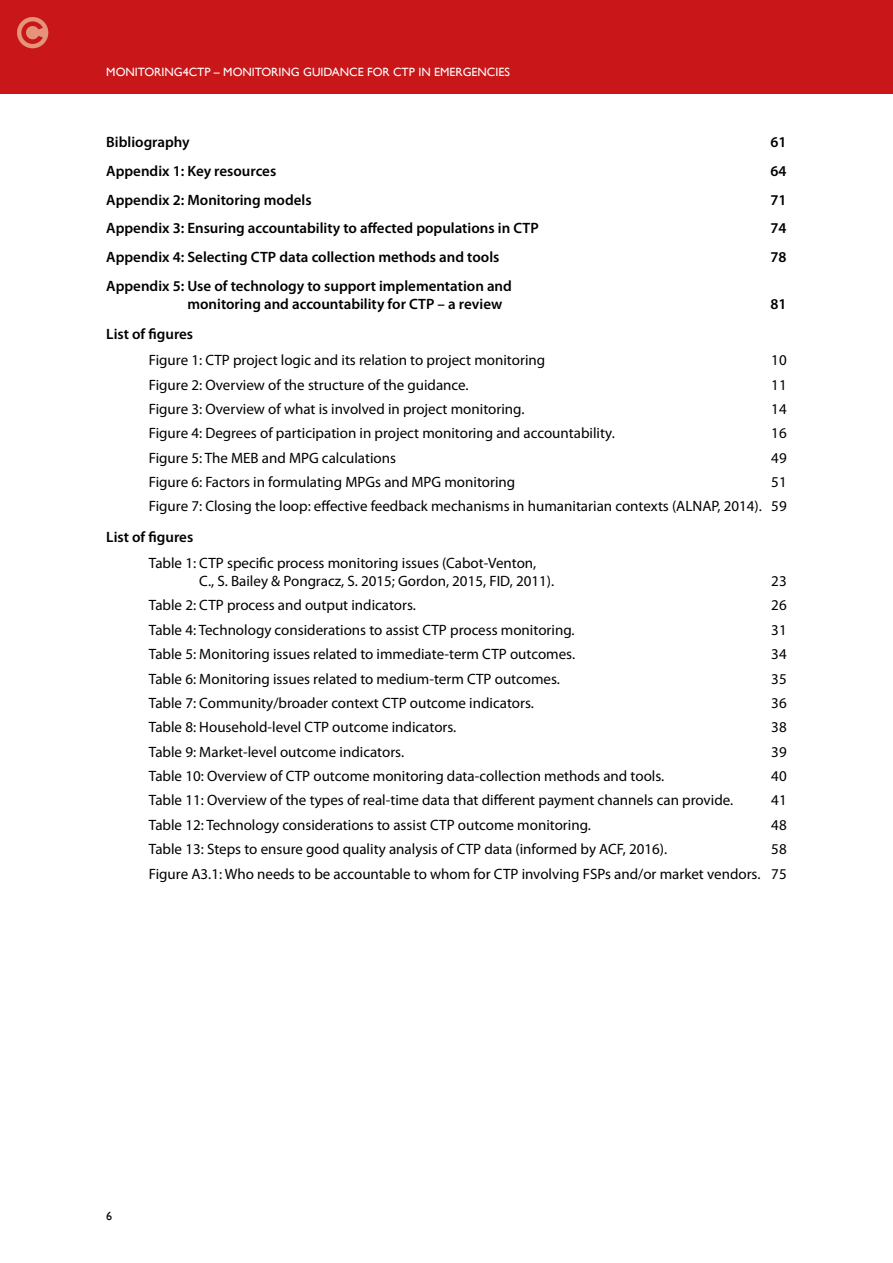
<style>
.page{position:relative;width:893px;height:1263px;background:#fff}
.page>*{position:absolute;margin:0;border:0;box-sizing:border-box;transform-origin:0 0}
.t1{font:15px/24.3px "Myriad Pro";color:#000;text-align:right}
.t2{font:600 15px/18px "Myriad Pro";color:#000}
.t3{font:12px "Gill Sans";color:#fff}
.t4{font:12px "Gill Sans";color:#000}
</style>
<div class="page">
<div style="left:0;top:0;width:893px;height:94px;background:#c81619"></div>
<div style="left:17px;top:17px;width:31px;height:31px;background:#e4947a;border-radius:50%"></div>
<svg style="left:21px;top:21px;width:22px;height:23px"></svg>
<p class="t3" style="left:106px;top:65px;width:405px">MONITORING4CTP – MONITORING GUIDANCE FOR CTP IN EMERGENCIES</p>
<p class="t2" style="left:106px;top:133px;width:85px">Bibliography</p>
<p class="t2" style="left:771px;top:133px;width:18px">61</p>
<p class="t2" style="left:106px;top:162px;width:171px">Appendix 1: Key resources</p>
<p class="t2" style="left:771px;top:162px;width:18px">64</p>
<p class="t2" style="left:106px;top:190px;width:207px">Appendix 2: Monitoring models</p>
<p class="t2" style="left:771px;top:190px;width:18px">71</p>
<p class="t2" style="left:106px;top:219px;width:434px">Appendix 3: Ensuring accountability to affected populations in CTP</p>
<p class="t2" style="left:771px;top:219px;width:18px">74</p>
<p class="t2" style="left:106px;top:247px;width:395px">Appendix 4: Selecting CTP data collection methods and tools</p>
<p class="t2" style="left:771px;top:247px;width:18px">78</p>
<p class="t2" style="left:187px;top:276px;width:326px;text-indent:-81px">Appendix 5: Use of technology to support implementation and monitoring and accountability for CTP – a review</p>
<p class="t2" style="left:771px;top:294px;width:18px">81</p>
<p class="t2" style="left:106px;top:324px;width:88px">List of figures</p>
<p class="t1" style="left:149px;top:348px;width:398px">Figure 1: CTP project logic and its relation to project monitoring</p>
<p class="t1" style="left:771px;top:348px;width:17px">10</p>
<p class="t1" style="left:149px;top:372px;width:321px">Figure 2: Overview of the structure of the guidance.</p>
<p class="t1" style="left:771px;top:372px;width:17px">11</p>
<p class="t1" style="left:149px;top:396px;width:377px">Figure 3: Overview of what is involved in project monitoring.</p>
<p class="t1" style="left:771px;top:396px;width:17px">14</p>
<p class="t1" style="left:149px;top:421px;width:467px">Figure 4: Degrees of participation in project monitoring and accountability.</p>
<p class="t1" style="left:771px;top:421px;width:17px">16</p>
<p class="t1" style="left:149px;top:445px;width:249px">Figure 5: The MEB and MPG calculations</p>
<p class="t1" style="left:771px;top:445px;width:17px">49</p>
<p class="t1" style="left:149px;top:470px;width:368px">Figure 6: Factors in formulating MPGs and MPG monitoring</p>
<p class="t1" style="left:149px;top:470px;width:639px">51<br>Figure 7: Closing the loop: effective feedback mechanisms in humanitarian contexts (ALNAP, 2014). 59</p>
<p class="t2" style="left:106px;top:527px;width:88px">List of figures</p>
<p class="t1" style="left:199px;top:554px;width:356px;line-height:18px;text-align:left;text-indent:-50px">Table 1: CTP specific process monitoring issues (Cabot-Venton,<br>C., S. Bailey &amp; Pongracz, S. 2015; Gordon, 2015, FID, 2011).</p>
<p class="t1" style="left:771px;top:569px;width:17px">23</p>
<p class="t1" style="left:149px;top:593px;width:269px">Table 2: CTP process and output indicators.</p>
<p class="t1" style="left:771px;top:593px;width:17px">26</p>
<p class="t1" style="left:149px;top:617px;width:427px">Table 4: Technology considerations to assist CTP process monitoring.</p>
<p class="t1" style="left:771px;top:617px;width:17px">31</p>
<p class="t1" style="left:149px;top:642px;width:428px">Table 5: Monitoring issues related to immediate-term CTP outcomes.</p>
<p class="t1" style="left:771px;top:642px;width:17px">34</p>
<p class="t1" style="left:149px;top:666px;width:413px">Table 6: Monitoring issues related to medium-term CTP outcomes.</p>
<p class="t1" style="left:771px;top:666px;width:17px">35</p>
<p class="t1" style="left:149px;top:690px;width:387px">Table 7: Community/broader context CTP outcome indicators.</p>
<p class="t1" style="left:771px;top:690px;width:17px">36</p>
<p class="t1" style="left:149px;top:715px;width:309px">Table 8: Household-level CTP outcome indicators.</p>
<p class="t1" style="left:771px;top:715px;width:17px">38</p>
<p class="t1" style="left:149px;top:739px;width:257px">Table 9: Market-level outcome indicators.</p>
<p class="t1" style="left:771px;top:739px;width:17px">39</p>
<p class="t1" style="left:149px;top:764px;width:517px">Table 10: Overview of CTP outcome monitoring data-collection methods and tools.</p>
<p class="t1" style="left:771px;top:764px;width:17px">40</p>
<p class="t1" style="left:149px;top:788px;width:586px">Table 11: Overview of the types of real-time data that different payment channels can provide.</p>
<p class="t1" style="left:771px;top:788px;width:17px">41</p>
<p class="t1" style="left:149px;top:812px;width:444px">Table 12: Technology considerations to assist CTP outcome monitoring.</p>
<p class="t1" style="left:771px;top:812px;width:17px">48</p>
<p class="t1" style="left:149px;top:837px;width:520px">Table 13: Steps to ensure good quality analysis of CTP data (informed by ACF, 2016).</p>
<p class="t1" style="left:149px;top:837px;width:639px">58<br>Figure A3.1: Who needs to be accountable to whom for CTP involving FSPs and/or market vendors. 75</p>
<p class="t4" style="left:106px;top:1209px;width:7px">6</p>
</div>
